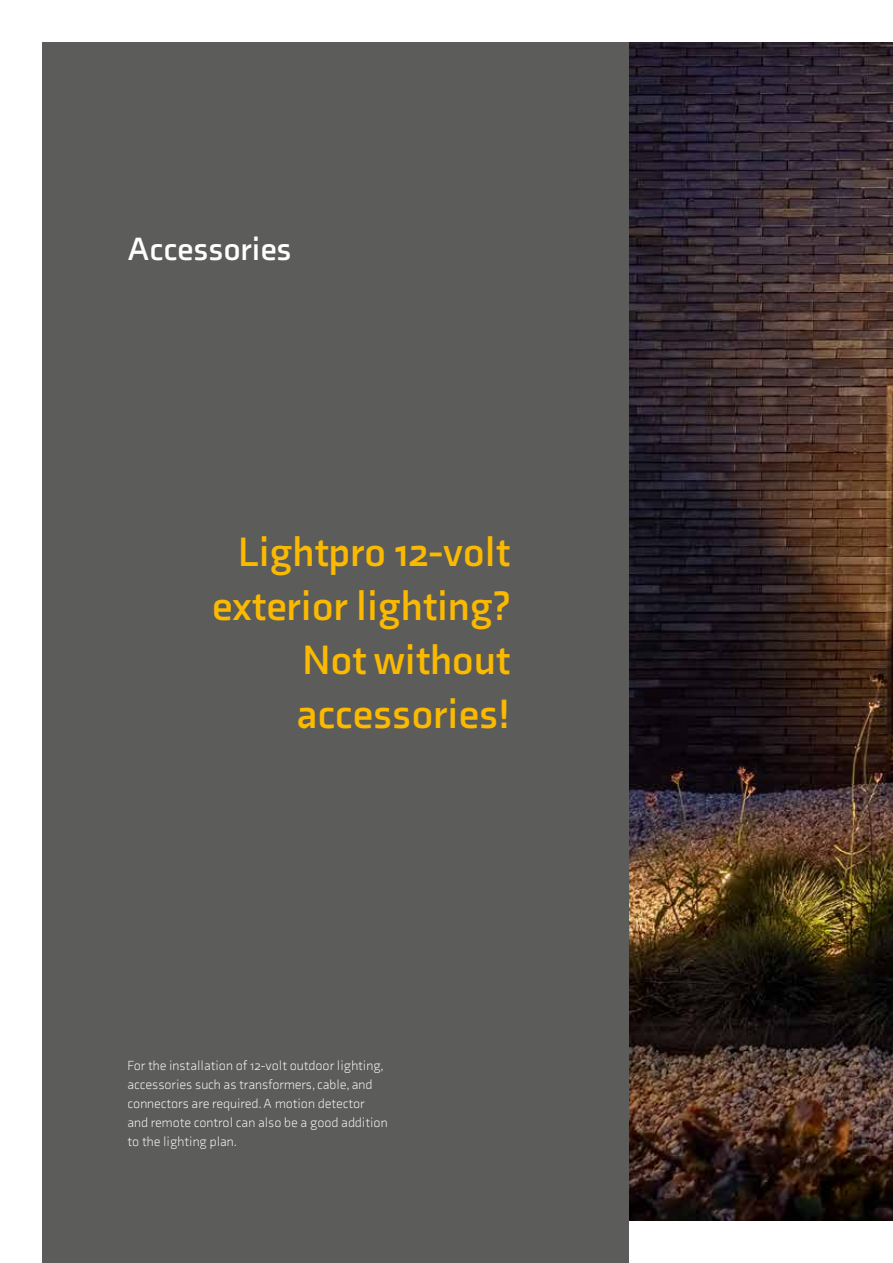
<style>
.page{position:relative;width:893px;height:1263px;background:#fff}
.page>*{position:absolute;margin:0;border:0;box-sizing:border-box;transform-origin:0 0}
.t1{font:700 42px/54px "Axia";color:#fbba00;text-align:right}
.t2{font:700 33px "Axia";color:#fff}
.t3{font:300 13.5px/19.2px "Axia";color:#fff}
</style>
<div class="page">
<div style="left:43px;top:43px;width:586px;height:1220px;background:#5c5c5b"></div>
<img style="left:629px;top:43px;width:264px;height:1177px">
<h2 class="t2" style="left:128px;top:228px;width:166px">Accessories</h2>
<h1 class="t1" style="left:212px;top:524px;width:300px">Lightpro 12-volt exterior lighting?<br>Not without accessories!</h1>
<p class="t3" style="left:128px;top:1055px;width:262px">For the installation of 12-volt outdoor lighting, accessories such as transformers, cable, and connectors are required. A motion detector and remote control can also be a good addition to the lighting plan.</p>
</div>
